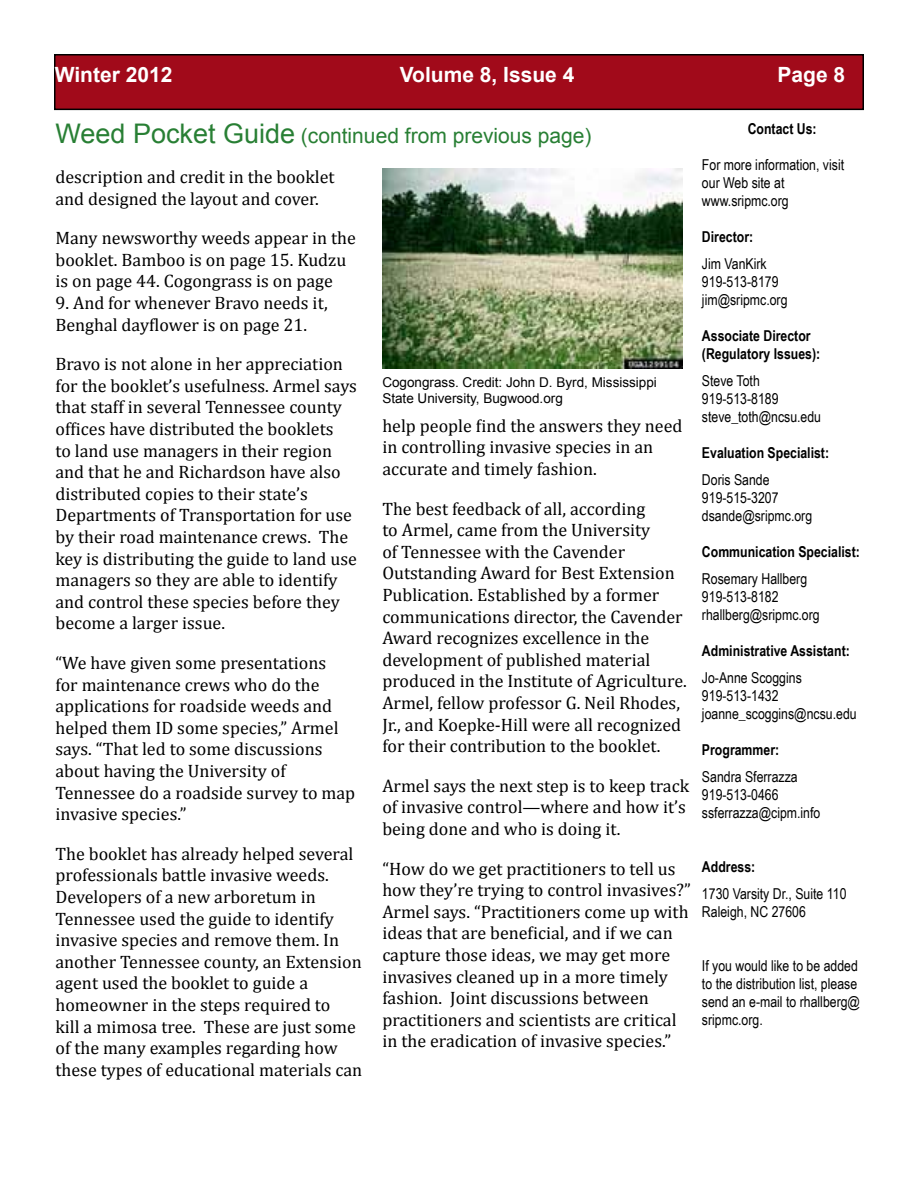
<style>
.page{position:relative;width:918px;height:1188px;background:#fff}
.page>*{position:absolute;margin:0;border:0;box-sizing:border-box;transform-origin:0 0}
.t1{font:21px "Arial";color:#287f34}
.t2{font:700 21px "Arial";color:#fff}
.t3{font:18px/21.6px "Cambria";color:#000}
.t4{font:15px/18px "Arial Narrow";color:#000}
.t5{font:700 15px/18px "Arial Narrow";color:#000}
.t6{font:13.5px/16.2px "Arial";color:#000}
.s1{font-size:27px}
</style>
<div class="page">
<div style="left:55px;top:55px;width:808px;height:54px;background:#a10a1a"></div>
<div style="left:54px;top:54px;width:810px;height:56px;border:2px solid #000"></div>
<img style="left:382px;top:169px;width:300px;height:199px">
<p class="t2" style="left:55px;top:61px;width:119px">Winter 2012</p>
<p class="t2" style="left:400px;top:61px;width:176px">Volume 8, Issue 4</p>
<p class="t2" style="left:778px;top:61px;width:69px">Page 8</p>
<p class="t1" style="left:56px;top:122px;width:538px"><span class="s1">Weed Pocket Guide</span> (continued from previous page)</p>
<p class="t3" style="left:56px;top:166px;width:281px">description and credit in the booklet and designed the layout and cover.</p>
<p class="t3" style="left:56px;top:227px;width:302px">Many newsworthy weeds appear in the booklet. Bamboo is on page 15. Kudzu is on page 44. Cogongrass is on page</p>
<p class="t3" style="left:56px;top:292px;width:274px">9. And for whenever Bravo needs it,<br>Benghal dayflower is on page 21.</p>
<p class="t3" style="left:56px;top:353px;width:303px">Bravo is not alone in her appreciation for the booklet’s usefulness. Armel says that staff in several Tennessee county offices have distributed the booklets<br>to land use managers in their region and that he and Richardson have also distributed copies to their state’s Departments of Transportation for use by their road maintenance crews. The key is distributing the guide to land use managers so they are able to identify and control these species before they become a larger issue.</p>
<p class="t3" style="left:56px;top:652px;width:301px">“We have given some presentations<br>for maintenance crews who do the applications for roadside weeds and helped them ID some species,” Armel says. “That led to some discussions about having the University of<br>Tennessee do a roadside survey to map invasive species.”</p>
<p class="t3" style="left:56px;top:843px;width:308px">The booklet has already helped several professionals battle invasive weeds.<br>Developers of a new arboretum in Tennessee used the guide to identify invasive species and remove them. In another Tennessee county, an Extension agent used the booklet to guide a homeowner in the steps required to<br>kill a mimosa tree. These are just some of the many examples regarding how these types of educational materials can</p>
<p class="t5" style="left:748px;top:119px;width:71px">Contact Us:</p>
<p class="t4" style="left:702px;top:155px;width:144px">For more information, visit our Web site at www.sripmc.org</p>
<p class="t5" style="left:702px;top:227px;width:53px">Director:</p>
<p class="t4" style="left:702px;top:254px;width:87px">Jim VanKirk<br>919-513-8179 jim@sripmc.org</p>
<p class="t5" style="left:702px;top:326px;width:120px">Associate Director (Regulatory Issues):</p>
<p class="t4" style="left:702px;top:371px;width:121px">Steve Toth<br>919-513-8189 steve_toth@ncsu.edu</p>
<p class="t5" style="left:702px;top:443px;width:129px">Evaluation Specialist:</p>
<p class="t4" style="left:702px;top:470px;width:112px">Doris Sande<br>919-515-3207 dsande@sripmc.org</p>
<p class="t5" style="left:702px;top:542px;width:159px">Communication Specialist:</p>
<p class="t4" style="left:702px;top:569px;width:119px">Rosemary Hallberg<br>919-513-8182 rhallberg@sripmc.org</p>
<p class="t5" style="left:702px;top:641px;width:149px">Administrative Assistant:</p>
<p class="t4" style="left:702px;top:668px;width:156px">Jo-Anne Scoggins<br>919-513-1432 joanne_scoggins@ncsu.edu</p>
<p class="t5" style="left:702px;top:740px;width:79px">Programmer:</p>
<p class="t4" style="left:702px;top:767px;width:120px">Sandra Sferrazza<br>919-513-0466 ssferrazza@cipm.info</p>
<p class="t6" style="left:382px;top:375px;width:276px">Cogongrass. Credit: John D. Byrd, Mississippi<br>State University, Bugwood.org</p>
<p class="t3" style="left:382px;top:415px;width:302px">help people find the answers they need in controlling invasive species in an accurate and timely fashion.</p>
<p class="t3" style="left:382px;top:498px;width:306px">The best feedback of all, according<br>to Armel, came from the University<br>of Tennessee with the Cavender Outstanding Award for Best Extension Publication. Established by a former communications director, the Cavender Award recognizes excellence in the development of published material produced in the Institute of Agriculture.<br>Armel, fellow professor G. Neil Rhodes, Jr., and Koepke-Hill were all recognized for their contribution to the booklet.</p>
<p class="t3" style="left:382px;top:775px;width:308px">Armel says the next step is to keep track of invasive control—where and how it’s being done and who is doing it.</p>
<p class="t3" style="left:382px;top:858px;width:310px">“How do we get practitioners to tell us how they’re trying to control invasives?” Armel says. “Practitioners come up with ideas that are beneficial, and if we can capture those ideas, we may get more invasives cleaned up in a more timely fashion. Joint discussions between practitioners and scientists are critical in the eradication of invasive species.”</p>
<p class="t5" style="left:702px;top:857px;width:55px">Address:</p>
<p class="t4" style="left:702px;top:884px;width:146px">1730 Varsity Dr., Suite 110<br>Raleigh, NC 27606</p>
<p class="t4" style="left:702px;top:956px;width:160px">If you would like to be added to the distribution list, please send an e-mail to rhallberg@ sripmc.org.</p>
</div>
